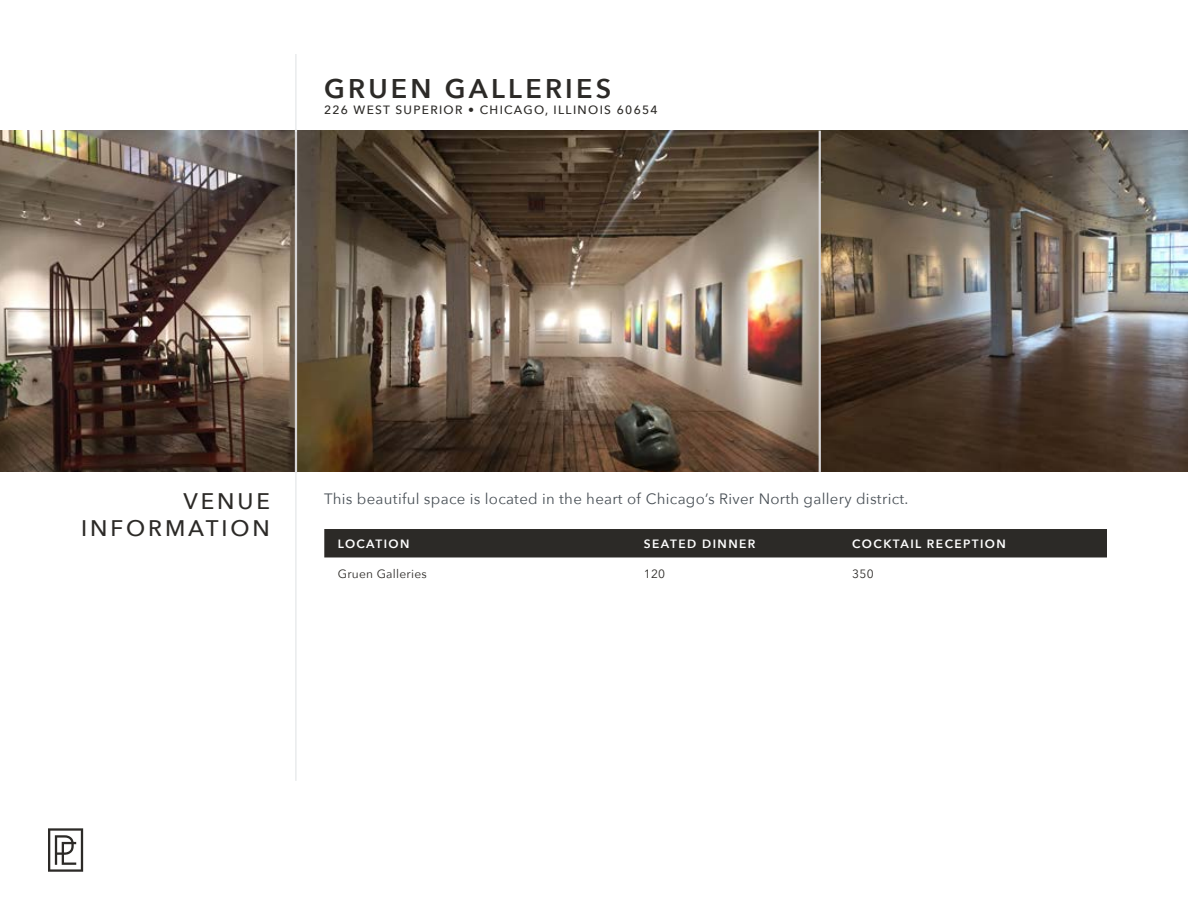
<style>
.page{position:relative;width:1188px;height:918px;background:#fff}
.page>*{position:absolute;margin:0;border:0;box-sizing:border-box;transform-origin:0 0}
.t1{font:600 27px "Avenir Next";letter-spacing:.12em;color:#2c2a27}
.t2{font:500 22.5px/27px "Avenir Next";letter-spacing:.13em;color:#2c2a27;text-align:right}
.t3{font:15px "Avenir Next";letter-spacing:.02em;color:#484f55}
.t4{font:600 12px "Avenir Next";letter-spacing:.12em;color:#fff}
.t5{font:500 12px "Avenir Next";letter-spacing:.11em;color:#2c2a27}
.t6{font:12px "Avenir Next";letter-spacing:.02em;color:#2c2a27}
</style>
<div class="page">
<div style="left:324px;top:529px;width:783px;height:28px;background:#2c2a27"></div>
<img style="left:0;top:131px;width:295px;height:341px">
<img style="left:297px;top:131px;width:522px;height:341px">
<img style="left:821px;top:131px;width:367px;height:341px">
<hr style="left:295px;top:130px;width:2px;height:343px;background:#d7d5d6">
<hr style="left:819px;top:131px;width:2px;height:341px;background:#d7d5d6">
<svg style="left:48px;top:828px;width:35px;height:44px"></svg>
<hr style="left:295px;top:54px;width:2px;height:78px;background:#e9ebec">
<hr style="left:295px;top:472px;width:2px;height:309px;background:#e9ebec">
<h1 class="t1" style="left:324px;top:65px;width:289px">GRUEN GALLERIES</h1>
<p class="t5" style="left:324px;top:100px;width:335px">226 WEST SUPERIOR • CHICAGO, ILLINOIS 60654</p>
<h2 class="t2" style="left:81px;top:486px;width:190px">VENUE<br>INFORMATION</h2>
<p class="t3" style="left:324px;top:486px;width:586px">This beautiful space is located in the heart of Chicago’s River North gallery district.</p>
<p class="t4" style="left:338px;top:533px;width:73px">LOCATION</p>
<p class="t4" style="left:644px;top:533px;width:113px">SEATED DINNER</p>
<p class="t4" style="left:852px;top:533px;width:155px">COCKTAIL RECEPTION</p>
<p class="t6" style="left:338px;top:564px;width:91px">Gruen Galleries</p>
<p class="t6" style="left:644px;top:564px;width:23px">120</p>
<p class="t6" style="left:852px;top:564px;width:23px">350</p>
</div>
